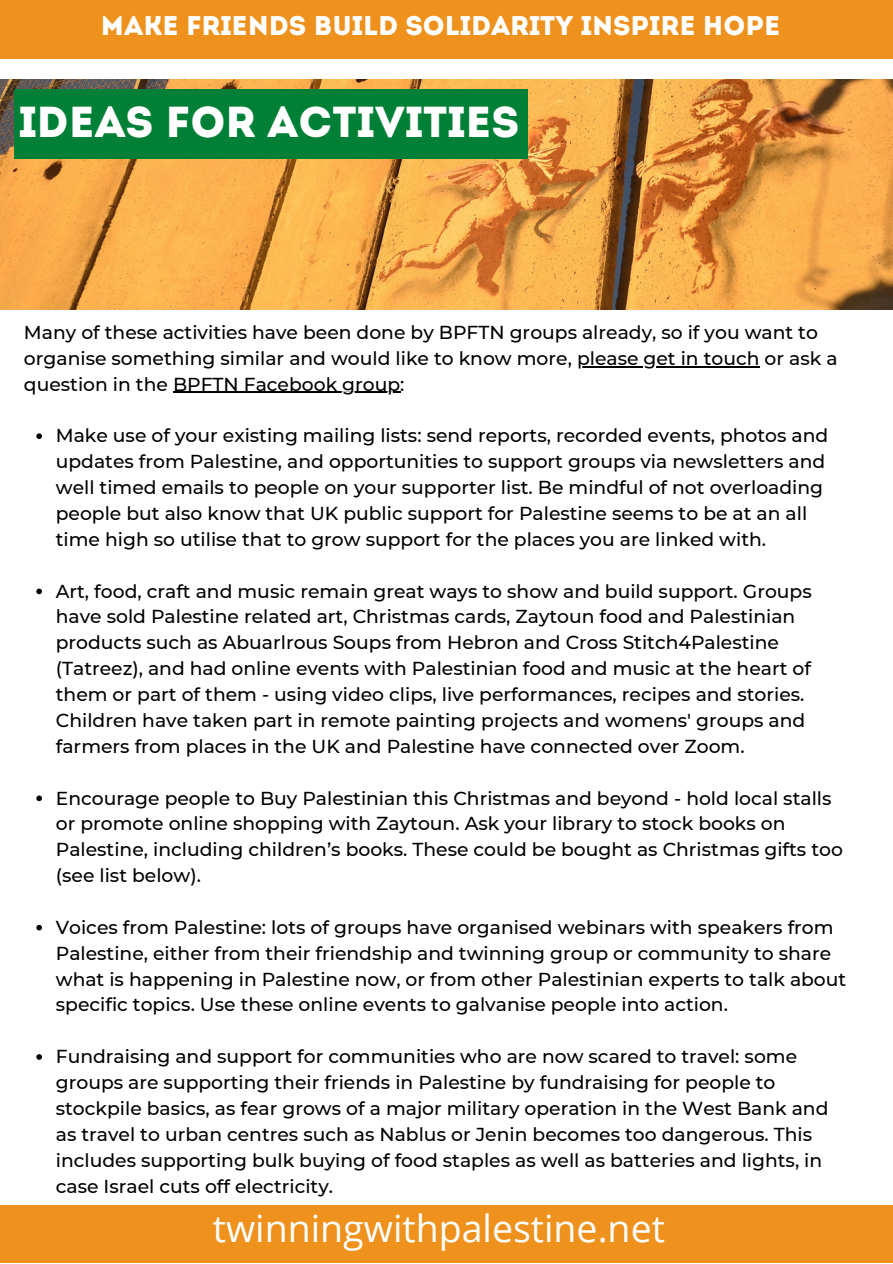
<style>
.page{position:relative;width:893px;height:1264px;background:#fff}
.page>*{position:absolute;margin:0;border:0;box-sizing:border-box;transform-origin:0 0}
.t1{font:43.35px "Intro";color:#fff}
.t2{font:37.5px "Open Sans";color:#fff}
.t3{font:27px "Intro";color:#fff}
.t4{font:500 18.75px/25.8px "Montserrat";color:#000}
</style>
<div class="page">
<div style="left:0;top:0;width:892px;height:58px;background:#ee911d"></div>
<svg style="left:36px;top:433px;width:6px;height:6px"></svg>
<svg style="left:36px;top:588px;width:6px;height:6px"></svg>
<svg style="left:36px;top:795px;width:6px;height:6px"></svg>
<svg style="left:36px;top:924px;width:6px;height:6px"></svg>
<svg style="left:36px;top:1054px;width:6px;height:5px"></svg>
<hr style="left:577px;top:366px;width:182px;height:1px;background:#000">
<hr style="left:173px;top:392px;width:227px;height:1px;background:#000">
<img style="left:0;top:80px;width:892px;height:229px">
<div style="left:14px;top:89px;width:514px;height:69px;background:#008037"></div>
<div style="left:0;top:1205px;width:892px;height:57px;background:#ee911d"></div>
<p class="t3" style="left:101px;top:15px;width:680px">MAKE FRIENDS BUILD SOLIDARITY INSPIRE HOPE</p>
<p class="t1" style="left:19px;top:104px;width:502px">IDEAS FOR ACTIVITIES</p>
<p class="t4" style="left:24px;top:319px;width:815px">Many of these activities have been done by BPFTN groups already, so if you want to organise something similar and would like to know more, please get in touch or ask a question in the BPFTN Facebook group:</p>
<p class="t4" style="left:56px;top:423px;width:774px">Make use of your existing mailing lists: send reports, recorded events, photos and updates from Palestine, and opportunities to support groups via newsletters and well timed emails to people on your supporter list. Be mindful of not overloading people but also know that UK public support for Palestine seems to be at an all time high so utilise that to grow support for the places you are linked with.</p>
<p class="t4" style="left:56px;top:578px;width:757px">Art, food, craft and music remain great ways to show and build support. Groups have sold Palestine related art, Christmas cards, Zaytoun food and Palestinian products such as Abuarlrous Soups from Hebron and Cross Stitch4Palestine (Tatreez), and had online events with Palestinian food and music at the heart of them or part of them - using video clips, live performances, recipes and stories.<br>Children have taken part in remote painting projects and womens' groups and farmers from places in the UK and Palestine have connected over Zoom.</p>
<p class="t4" style="left:56px;top:785px;width:788px">Encourage people to Buy Palestinian this Christmas and beyond - hold local stalls or promote online shopping with Zaytoun. Ask your library to stock books on Palestine, including children’s books. These could be bought as Christmas gifts too (see list below).</p>
<p class="t4" style="left:56px;top:914px;width:791px">Voices from Palestine: lots of groups have organised webinars with speakers from Palestine, either from their friendship and twinning group or community to share what is happening in Palestine now, or from other Palestinian experts to talk about specific topics. Use these online events to galvanise people into action.</p>
<p class="t4" style="left:56px;top:1043px;width:774px">Fundraising and support for communities who are now scared to travel: some groups are supporting their friends in Palestine by fundraising for people to stockpile basics, as fear grows of a major military operation in the West Bank and as travel to urban centres such as Nablus or Jenin becomes too dangerous. This includes supporting bulk buying of food staples as well as batteries and lights, in case Israel cuts off electricity.</p>
<p class="t2" style="left:213px;top:1202px;width:453px">twinningwithpalestine.net</p>
</div>
